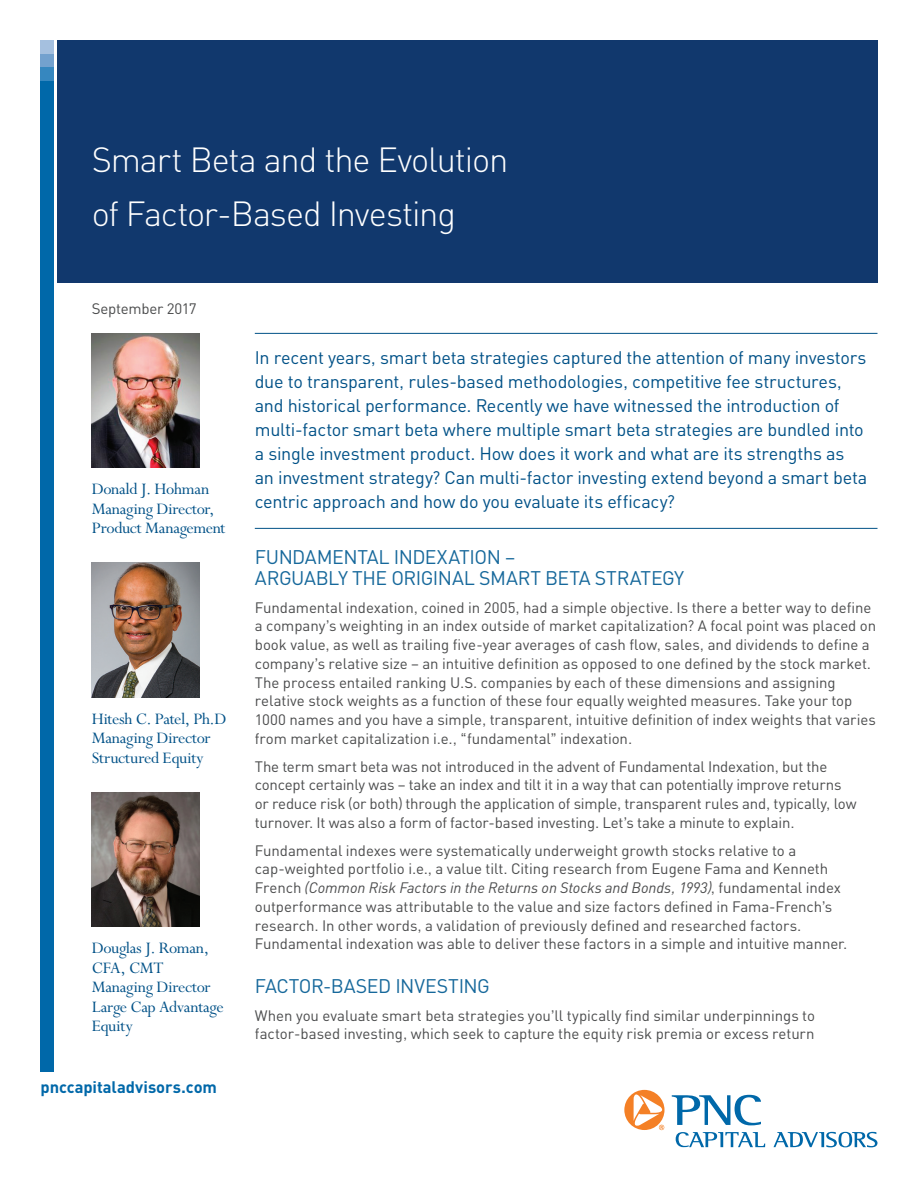
<style>
.page{position:relative;width:918px;height:1188px;background:#fff}
.page>*{position:absolute;margin:0;border:0;box-sizing:border-box;transform-origin:0 0}
.t1{font:300 34.5px/54px "PNC Sans";letter-spacing:-.035em;color:#fff}
.t2{font:19.5px/21px "PNC Sans";letter-spacing:-.025em;color:#16689b}
.t3{font:18px/24px "PNC Sans";letter-spacing:-.015em;color:#005187}
.t4{font:18px/19.5px "Perpetua";letter-spacing:-.015em;color:#005187}
.t5{font:700 16.5px "PNC Sans";letter-spacing:-.005em;color:#0068a9}
.t6{font:15px/18.8px "PNC Sans";letter-spacing:-.005em;color:#4b4c4d}
.s1{font-style:italic}
</style>
<div class="page">
<svg style="left:624px;top:1090px;width:41px;height:40px"></svg>
<svg style="left:672px;top:1095px;width:89px;height:30px"></svg>
<svg style="left:676px;top:1132px;width:89px;height:15px"></svg>
<svg style="left:774px;top:1132px;width:103px;height:15px"></svg>
<div style="left:57px;top:40px;width:821px;height:244px;background:#11386d"></div>
<div style="left:40px;top:40px;width:14px;height:14px;background:#a5c0df"></div>
<div style="left:40px;top:54px;width:14px;height:14px;background:#73a1ce"></div>
<div style="left:40px;top:68px;width:14px;height:13px;background:#3687bf"></div>
<div style="left:40px;top:81px;width:14px;height:990px;background:#0068a9"></div>
<hr style="left:255px;top:528px;width:623px;height:1px;background:#005187">
<hr style="left:255px;top:333px;width:623px;height:1px;background:#005187">
<img style="left:92px;top:562px;width:108px;height:136px">
<img style="left:92px;top:792px;width:108px;height:135px">
<img style="left:92px;top:333px;width:108px;height:135px">
<p class="t1" style="left:92px;top:132px;width:418px">Smart Beta and the Evolution of Factor-Based Investing</p>
<p class="t6" style="left:92px;top:299px;width:106px">September 2017</p>
<p class="t4" style="left:92px;top:480px;width:135px">Donald J. Hohman<br>Managing Director,<br>Product Management</p>
<p class="t4" style="left:92px;top:709px;width:136px">Hitesh C. Patel, Ph.D<br>Managing Director<br>Structured Equity</p>
<p class="t4" style="left:92px;top:939px;width:133px">Douglas J. Roman,<br>CFA, CMT<br>Managing Director<br>Large Cap Advantage<br>Equity</p>
<p class="t5" style="left:40px;top:1077px;width:178px">pnccapitaladvisors.com</p>
<p class="t3" style="left:255px;top:345px;width:614px">In recent years, smart beta strategies captured the attention of many investors due to transparent, rules-based methodologies, competitive fee structures, and historical performance. Recently we have witnessed the introduction of multi-factor smart beta where multiple smart beta strategies are bundled into a single investment product. How does it work and what are its strengths as an investment strategy? Can multi-factor investing extend beyond a smart beta centric approach and how do you evaluate its efficacy?</p>
<p class="t2" style="left:255px;top:546px;width:431px">FUNDAMENTAL INDEXATION –<br>ARGUABLY THE ORIGINAL SMART BETA STRATEGY</p>
<p class="t6" style="left:255px;top:598px;width:623px">Fundamental indexation, coined in 2005, had a simple objective. Is there a better way to define a company’s weighting in an index outside of market capitalization? A focal point was placed on book value, as well as trailing five-year averages of cash flow, sales, and dividends to define a company’s relative size – an intuitive definition as opposed to one defined by the stock market.<br>The process entailed ranking U.S. companies by each of these dimensions and assigning relative stock weights as a function of these four equally weighted measures. Take your top 1000 names and you have a simple, transparent, intuitive definition of index weights that varies from market capitalization i.e., “fundamental” indexation.</p>
<p class="t6" style="left:255px;top:757px;width:603px">The term smart beta was not introduced in the advent of Fundamental Indexation, but the concept certainly was – take an index and tilt it in a way that can potentially improve returns or reduce risk (or both) through the application of simple, transparent rules and, typically, low turnover. It was also a form of factor-based investing. Let’s take a minute to explain.</p>
<p class="t6" style="left:255px;top:841px;width:594px">Fundamental indexes were systematically underweight growth stocks relative to a cap-weighted portfolio i.e., a value tilt. Citing research from Eugene Fama and Kenneth French <span class="s1">(Common Risk Factors in the Returns on Stocks and Bonds, 1993)</span>, fundamental index outperformance was attributable to the value and size factors defined in Fama-French’s research. In other words, a validation of previously defined and researched factors.<br>Fundamental indexation was able to deliver these factors in a simple and intuitive manner.</p>
<p class="t2" style="left:255px;top:975px;width:237px">FACTOR-BASED INVESTING</p>
<p class="t6" style="left:255px;top:1006px;width:562px">When you evaluate smart beta strategies you’ll typically find similar underpinnings to factor-based investing, which seek to capture the equity risk premia or excess return</p>
</div>
